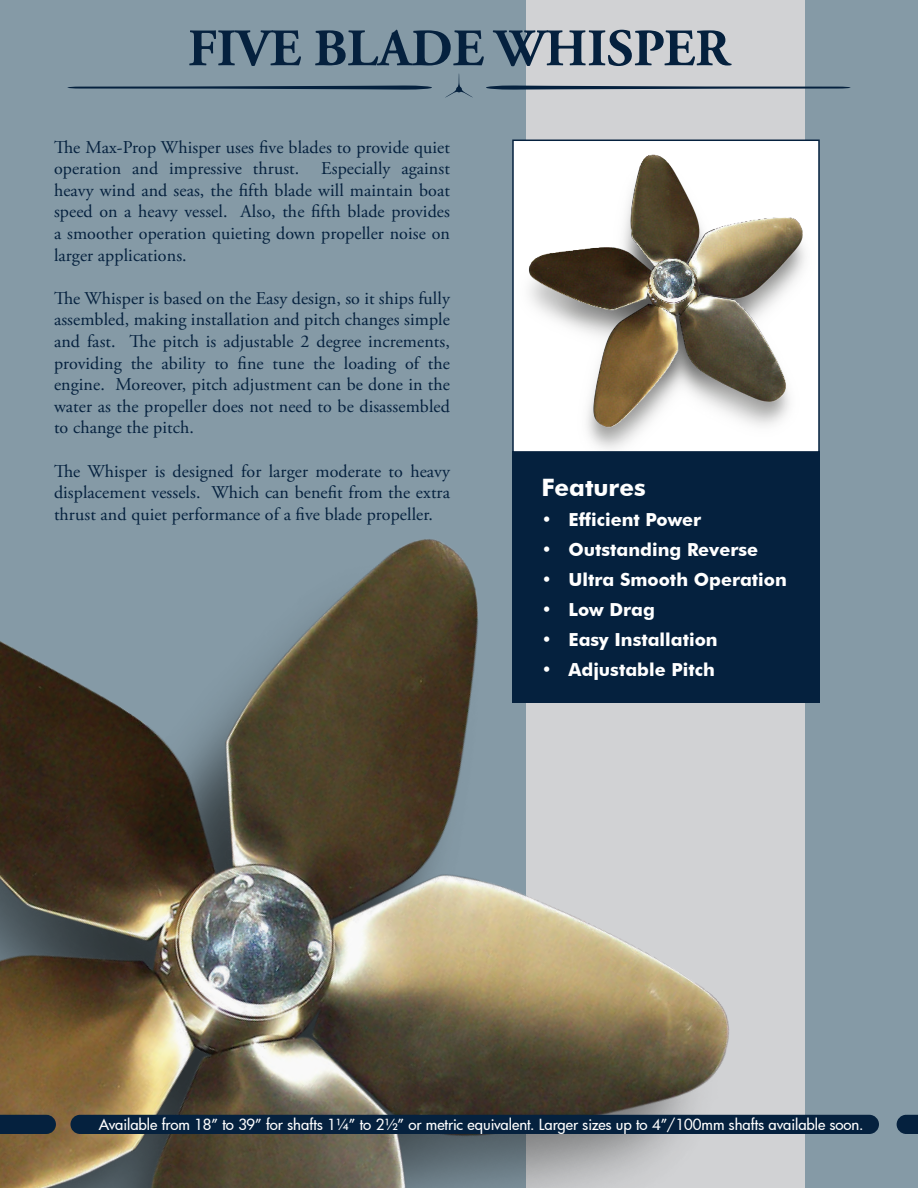
<style>
.page{position:relative;width:918px;height:1188px;background:#859aa6}
.page>*{position:absolute;margin:0;border:0;box-sizing:border-box;transform-origin:0 0}
.t1{font:700 52.5px "Adobe Garamond Pro";color:#05213e}
.t2{font:700 24px "Futura BT";color:#fff}
.t3{font:18px/21.6px "Adobe Garamond Pro";letter-spacing:.005em;color:#05213e;text-align:justify}
.t4{font:700 18px "Futura BT";color:#fff}
.t5{font:500 15px "Futura";letter-spacing:-.005em;color:#fff}
</style>
<div class="page">
<div style="left:527px;top:0;width:278px;height:1188px;background:#d1d2d4"></div>
<img style="left:0;top:539px;width:784px;height:649px">
<div style="left:0;top:1115px;width:879px;height:19px;background:#05213e"></div>
<svg style="left:897px;top:1115px;width:21px;height:19px"></svg>
<svg style="left:67px;top:74px;width:784px;height:24px"></svg>
<div style="left:512px;top:451px;width:308px;height:252px;background:#05213e"></div>
<img style="left:515px;top:143px;width:302px;height:307px">
<div style="left:512px;top:140px;width:308px;height:313px;border:2px solid #05213e"></div>
<p class="t1" style="left:188px;top:18px;width:543px">FIVE BLADE WHISPER</p>
<p class="t3" style="left:54px;top:137px;width:398px">The Max-Prop Whisper uses five blades to provide quiet operation and impressive thrust. Especially against heavy wind and seas, the fifth blade will maintain boat speed on a heavy vessel. Also, the fifth blade provides a smoother operation quieting down propeller noise on larger applications.</p>
<p class="t3" style="left:54px;top:288px;width:398px">The Whisper is based on the Easy design, so it ships fully assembled, making installation and pitch changes simple and fast. The pitch is adjustable 2 degree increments, providing the ability to fine tune the loading of the engine. Moreover, pitch adjustment can be done in the water as the propeller does not need to be disassembled to change the pitch.</p>
<p class="t3" style="left:54px;top:461px;width:398px">The Whisper is designed for larger moderate to heavy displacement vessels. Which can benefit from the extra thrust and quiet performance of a five blade propeller.</p>
<p class="t2" style="left:541px;top:473px;width:106px">Features</p>
<p class="t4" style="left:541px;top:509px;width:161px">• Efficient Power</p>
<p class="t4" style="left:541px;top:539px;width:218px">• Outstanding Reverse</p>
<p class="t4" style="left:541px;top:569px;width:247px">• Ultra Smooth Operation</p>
<p class="t4" style="left:541px;top:599px;width:115px">• Low Drag</p>
<p class="t4" style="left:541px;top:629px;width:178px">• Easy Installation</p>
<p class="t4" style="left:541px;top:659px;width:175px">• Adjustable Pitch</p>
<p class="t5" style="left:99px;top:1114px;width:766px">Available from 18” to 39” for shafts 1¼” to 2½” or metric equivalent. Larger sizes up to 4”/100mm shafts available soon.</p>
</div>
